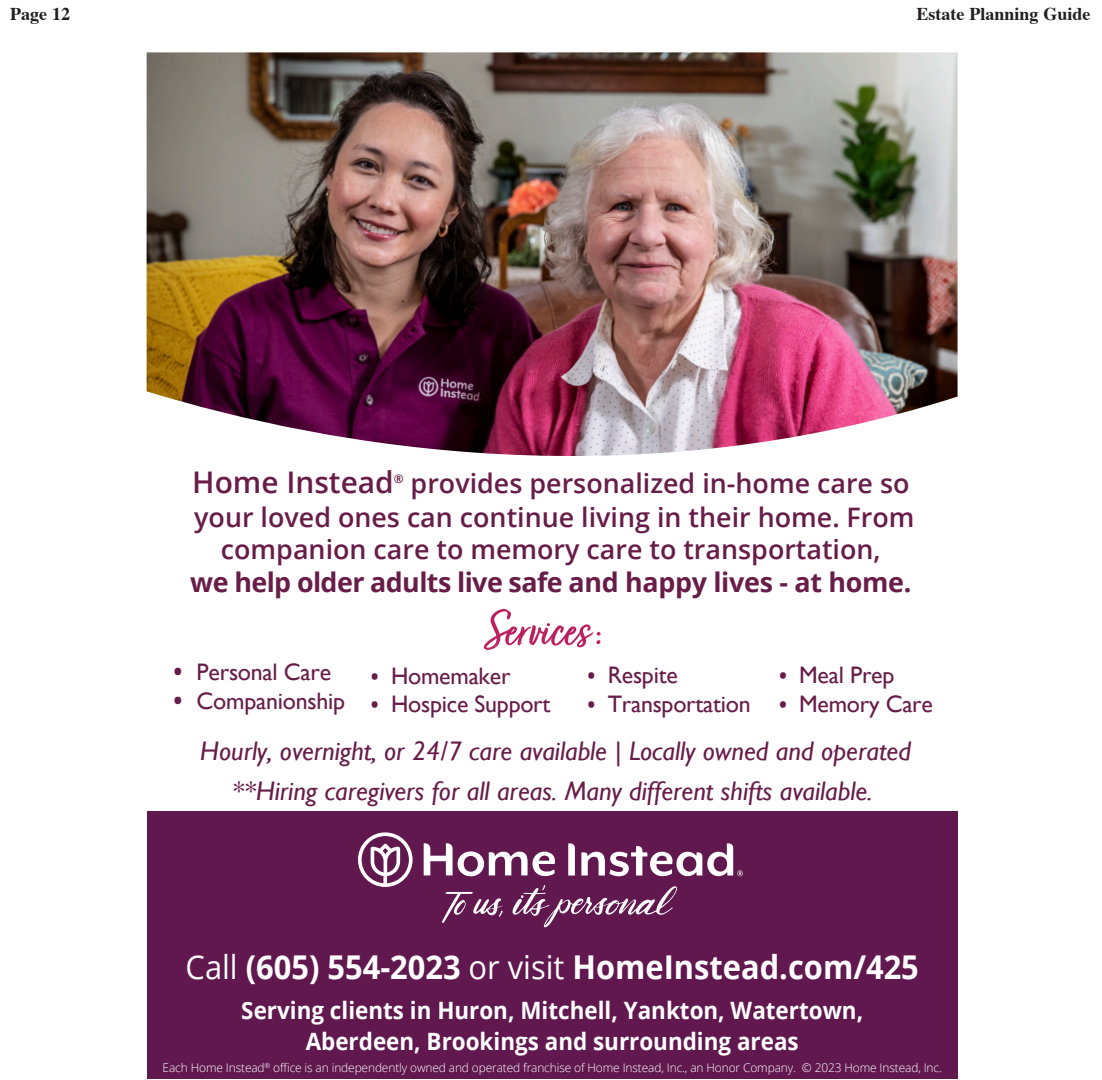
<style>
.page{position:relative;width:1102px;height:1080px;background:#fff}
.page>*{position:absolute;margin:0;border:0;box-sizing:border-box;transform-origin:0 0}
.t1{font:53.7px "Turbinado Pro";color:#bb1f60}
.t2{font:700 32.85px "Open Sans";color:#fff;scale:.94 1}
.t3{font:600 29.85px "Open Sans";color:#681d49}
.t4{font:600 26.85px "Open Sans";color:#681d49}
.t5{font:italic 26.85px/39.6px "Gill Sans";color:#681d49;text-align:center}
.t6{font:700 26.85px "Open Sans";letter-spacing:-.02em;color:#681d49}
.t7{font:23.85px "Gill Sans";letter-spacing:-.01em;color:#681d49}
.t8{font:700 23.85px/31.3px "Open Sans";color:#fff;text-align:center;scale:.94 1}
.dateline{font:700 18px "Times";color:#231f20}
.t9{font:300 12px "Open Sans";letter-spacing:-.01em;color:#fff}
.t10{font:600 12px "Open Sans";color:#681d49}
.s1{font-family:"Open Sans";font-weight:700}
.s2{font-family:"Open Sans";font-weight:700;font-size:20.85px}
.s3{font-style:inherit}
.s4{font-weight:400}
</style>
<div class="page">
<div style="left:147px;top:811px;width:810px;height:268px;background:#60184f"></div>
<img style="left:147px;top:52px;width:810px;height:404px">
<svg style="left:358px;top:832px;width:54px;height:55px"></svg>
<svg style="left:424px;top:843px;width:131px;height:33px"></svg>
<svg style="left:568px;top:843px;width:7px;height:33px"></svg>
<svg style="left:581px;top:843px;width:162px;height:33px"></svg>
<svg style="left:512px;top:885px;width:165px;height:42px"></svg>
<svg style="left:442px;top:892px;width:61px;height:31px"></svg>
<p class="dateline" style="left:10px;top:-3px;width:61px">Page 12</p>
<p class="dateline" style="left:916px;top:-3px;width:175px">Estate Planning Guide</p>
<p class="t3" style="left:192px;top:462px;width:203px">Home Instead</p>
<p class="t10" style="left:394px;top:470px;width:11px">®</p>
<p class="t4" style="left:411px;top:465px;width:500px">provides personalized in-home care so</p>
<p class="t4" style="left:194px;top:499px;width:722px">your loved ones can continue living in their home. From</p>
<p class="t4" style="left:221px;top:531px;width:661px">companion care to memory care to transportation,</p>
<p class="t6" style="left:190px;top:563px;width:722px">we help older adults live safe and happy lives - at home.</p>
<p class="t1" style="left:484px;top:601px;width:121px">Services :</p>
<p class="t7" style="left:174px;top:658px;width:159px"><span class="s1">•</span> Personal Care</p>
<p class="t7" style="left:174px;top:687px;width:173px"><span class="s1">•</span> Companionship</p>
<p class="t7" style="left:587px;top:661px;width:92px"><span class="s2">•</span> Respite</p>
<p class="t7" style="left:587px;top:690px;width:165px"><span class="s2">•</span> Transportation</p>
<p class="t7" style="left:779px;top:661px;width:117px"><span class="s2">•</span> Meal Prep</p>
<p class="t7" style="left:779px;top:690px;width:155px"><span class="s2">•</span> Memory Care</p>
<p class="t5" style="left:200px;top:732px;width:712px">Hourly, overnight, or 24/7 care available | Locally owned and operated <span class="s3">**Hiring caregivers for all areas. Many different shifts available.</span></p>
<p class="t7" style="left:371px;top:662px;width:141px"><span class="s2">•</span> Homemaker</p>
<p class="t7" style="left:371px;top:690px;width:181px"><span class="s2">•</span> Hospice Support</p>
<p class="t2" style="left:185px;top:944px;width:781px"><span class="s4">Call</span> (605) 554-2023 <span class="s4">or visit</span> HomeInstead.com/425</p>
<p class="t8" style="left:241px;top:994px;width:663px">Serving clients in Huron, Mitchell, Yankton, Watertown,<br>Aberdeen, Brookings and surrounding areas</p>
<p class="t9" style="left:163px;top:1059px;width:781px">Each Home Instead<sup>®</sup> office is an independently owned and operated franchise of Home Instead, Inc., an Honor Company. © 2023 Home Instead, Inc.</p>
</div>
